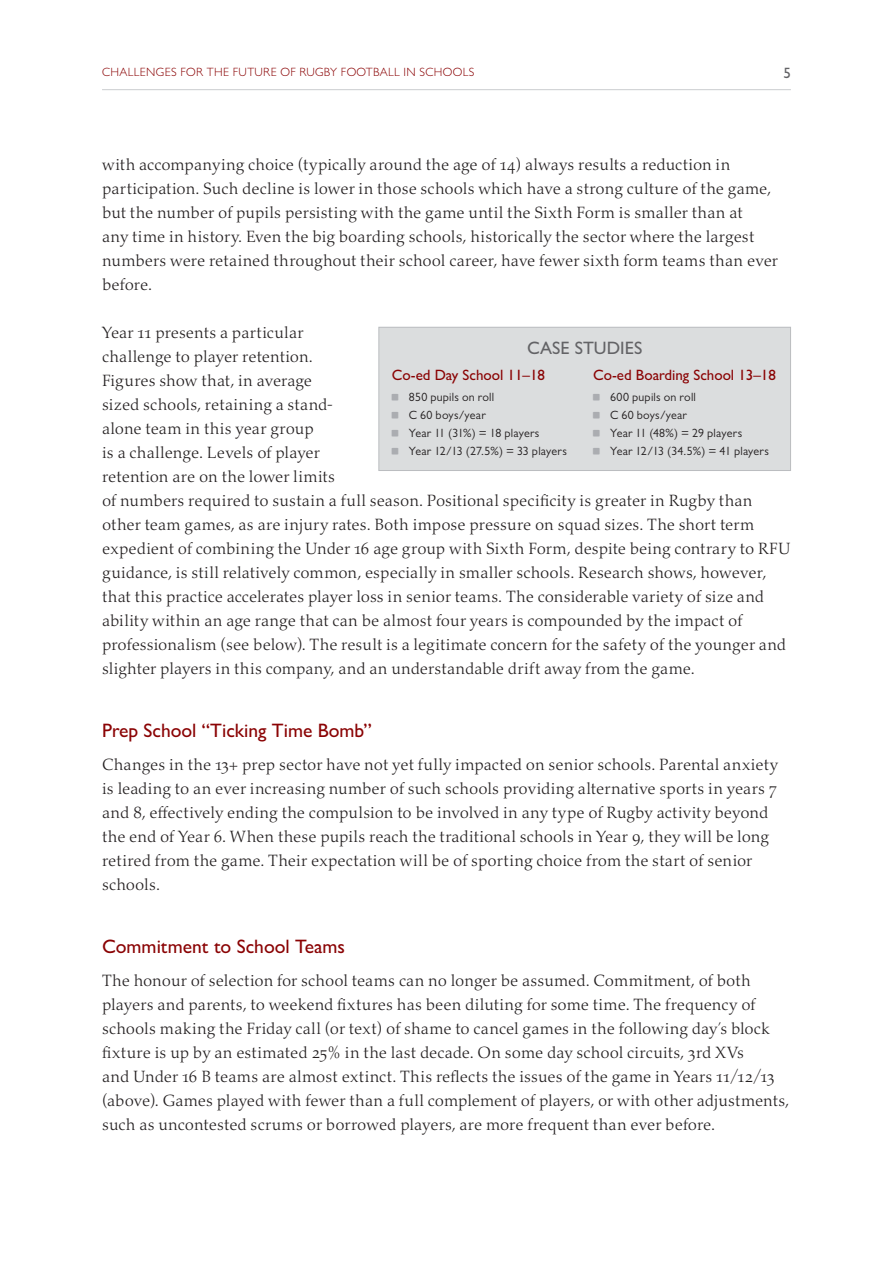
<style>
.page{position:relative;width:893px;height:1263px;background:#fff}
.page>*{position:absolute;margin:0;border:0;box-sizing:border-box;transform-origin:0 0}
.t1{font:500 19.5px "Gill Sans MT Std";color:#8a0304}
.t2{font:500 18px "Gill Sans MT Std";color:#636366}
.t3{font:300 16.5px/24px "Palatino Nova Pro";letter-spacing:.005em;color:#231f20}
.t4{font:500 15px "Gill Sans MT Std";color:#8a0304}
.t5{font:500 15px "Gill Sans MT Std";color:#636366}
.t6{font:12px/18px "Gill Sans MT Std";letter-spacing:.02em;color:#231f20}
.t7{font:300 12px "Gill Sans MT Std";letter-spacing:.03em;color:#8a0304}
</style>
<div class="page">
<hr style="left:102px;top:89px;width:689px;height:1px;background:#cbcdcf">
<div style="left:379px;top:327px;width:411px;height:143px;background:#dbddde"></div>
<div style="left:378px;top:327px;width:413px;height:144px;border:1px solid #bbbdc0"></div>
<p class="t7" style="left:102px;top:65px;width:374px">CHALLENGES FOR THE FUTURE OF RUGBY FOOTBALL IN SCHOOLS</p>
<p class="t5" style="left:783px;top:64px;width:9px">5</p>
<p class="t3" style="left:102px;top:153px;width:677px">with accompanying choice (typically around the age of 14) always results a reduction in participation. Such decline is lower in those schools which have a strong culture of the game, but the number of pupils persisting with the game until the Sixth Form is smaller than at<br>any time in history. Even the big boarding schools, historically the sector where the largest numbers were retained throughout their school career, have fewer sixth form teams than ever before.</p>
<p class="t3" style="left:102px;top:321px;width:690px">Year 11 presents a particular<br>challenge to player retention.<br>Figures show that, in average<br>sized schools, retaining a stand-<br>alone team in this year group<br>is a challenge. Levels of player<br>retention are on the lower limits<br>of numbers required to sustain a full season. Positional specificity is greater in Rugby than other team games, as are injury rates. Both impose pressure on squad sizes. The short term expedient of combining the Under 16 age group with Sixth Form, despite being contrary to RFU guidance, is still relatively common, especially in smaller schools. Research shows, however, that this practice accelerates player loss in senior teams. The considerable variety of size and ability within an age range that can be almost four years is compounded by the impact of professionalism (see below). The result is a legitimate concern for the safety of the younger and slighter players in this company, and an understandable drift away from the game.</p>
<p class="t2" style="left:527px;top:337px;width:117px">CASE STUDIES</p>
<p class="t4" style="left:392px;top:366px;width:155px">Co-ed Day School 11–18</p>
<p class="t6" style="left:409px;top:388px;width:159px">850 pupils on roll<br>C 60 boys/year<br>Year 11 (31%) = 18 players<br>Year 12/13 (27.5%) = 33 players</p>
<p class="t4" style="left:593px;top:366px;width:184px">Co-ed Boarding School 13–18</p>
<p class="t6" style="left:610px;top:388px;width:160px">600 pupils on roll<br>C 60 boys/year<br>Year 11 (48%) = 29 players<br>Year 12/13 (34.5%) = 41 players</p>
<p class="t1" style="left:102px;top:719px;width:271px">Prep School “Ticking Time Bomb”</p>
<p class="t3" style="left:102px;top:753px;width:678px">Changes in the 13+ prep sector have not yet fully impacted on senior schools. Parental anxiety is leading to an ever increasing number of such schools providing alternative sports in years 7 and 8, effectively ending the compulsion to be involved in any type of Rugby activity beyond the end of Year 6. When these pupils reach the traditional schools in Year 9, they will be long retired from the game. Their expectation will be of sporting choice from the start of senior schools.</p>
<p class="t1" style="left:102px;top:935px;width:244px">Commitment to School Teams</p>
<p class="t3" style="left:102px;top:969px;width:689px">The honour of selection for school teams can no longer be assumed. Commitment, of both players and parents, to weekend fixtures has been diluting for some time. The frequency of schools making the Friday call (or text) of shame to cancel games in the following day’s block fixture is up by an estimated 25% in the last decade. On some day school circuits, 3rd XVs<br>and Under 16 B teams are almost extinct. This reflects the issues of the game in Years 11/12/13 (above). Games played with fewer than a full complement of players, or with other adjustments, such as uncontested scrums or borrowed players, are more frequent than ever before.</p>
</div>
